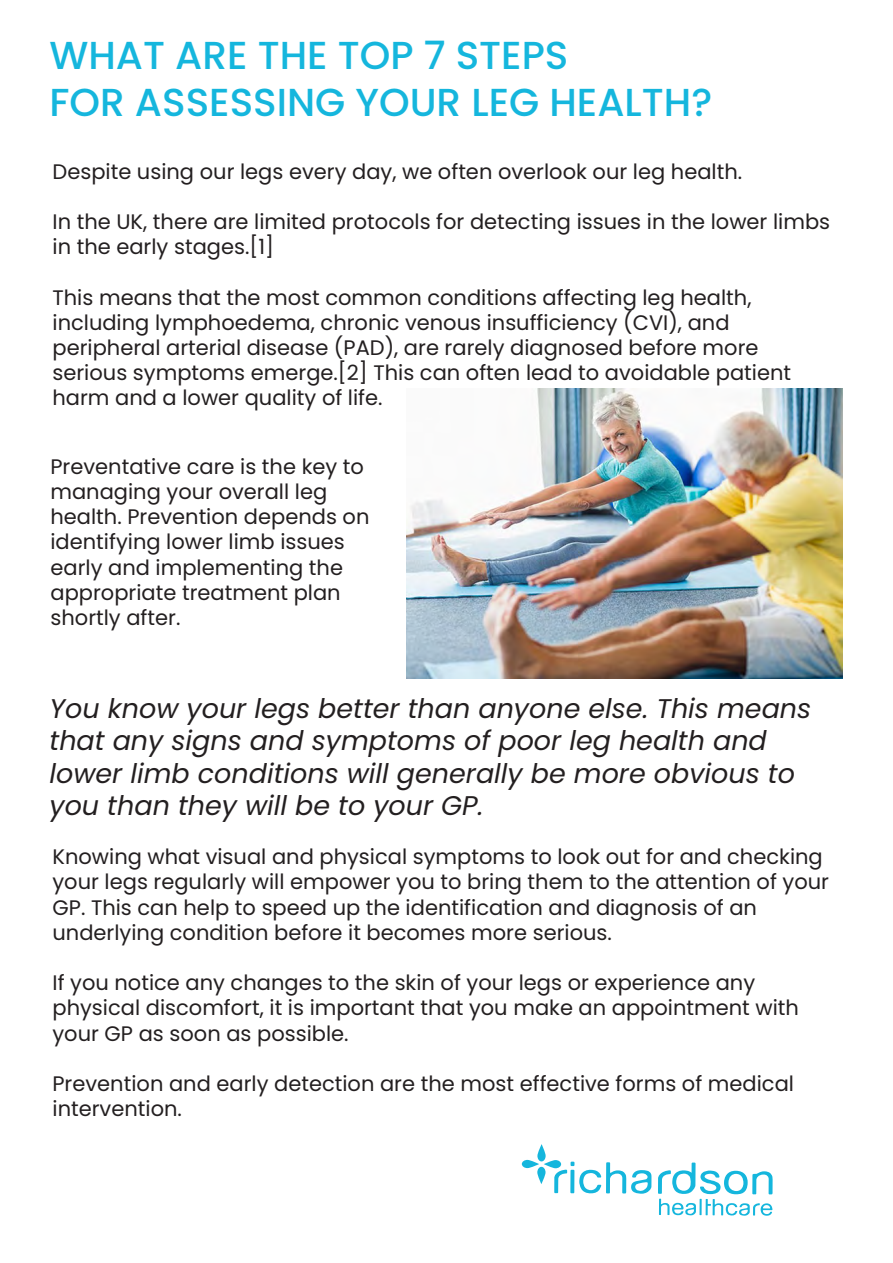
<style>
.page{position:relative;width:893px;height:1263px;background:#fff}
.page>*{position:absolute;margin:0;border:0;box-sizing:border-box;transform-origin:0 0}
.t1{font:500 39px/46.8px "Poppins";color:#15b6dd}
.t2{font:italic 27px/32.4px "Poppins";color:#231f20}
.t3{font:21px/25.2px "Poppins";color:#231f20}
</style>
<div class="page">
<svg style="left:658px;top:1162px;width:115px;height:54px"></svg>
<svg style="left:522px;top:1144px;width:129px;height:50px"></svg>
<img style="left:406px;top:389px;width:436px;height:290px">
<h1 class="t1" style="left:50px;top:32px;width:664px">WHAT ARE THE TOP 7 STEPS<br>FOR ASSESSING YOUR LEG HEALTH?</h1>
<p class="t3" style="left:52px;top:159px;width:691px">Despite using our legs every day, we often overlook our leg health.</p>
<p class="t3" style="left:52px;top:209px;width:779px">In the UK, there are limited protocols for detecting issues in the lower limbs in the early stages.[1]</p>
<p class="t3" style="left:52px;top:285px;width:740px">This means that the most common conditions affecting leg health, including lymphoedema, chronic venous insufficiency (CVI), and peripheral arterial disease (PAD), are rarely diagnosed before more serious symptoms emerge.[2] This can often lead to avoidable patient harm and a lower quality of life.</p>
<p class="t3" style="left:50px;top:454px;width:320px">Preventative care is the key to managing your overall leg health. Prevention depends on identifying lower limb issues early and implementing the appropriate treatment plan shortly after.</p>
<p class="t2" style="left:50px;top:692px;width:763px">You know your legs better than anyone else. This means that any signs and symptoms of poor leg health and lower limb conditions will generally be more obvious to you than they will be to your GP.</p>
<p class="t3" style="left:52px;top:844px;width:778px">Knowing what visual and physical symptoms to look out for and checking your legs regularly will empower you to bring them to the attention of your GP. This can help to speed up the identification and diagnosis of an underlying condition before it becomes more serious.</p>
<p class="t3" style="left:52px;top:970px;width:748px">If you notice any changes to the skin of your legs or experience any physical discomfort, it is important that you make an appointment with your GP as soon as possible.</p>
<p class="t3" style="left:52px;top:1071px;width:743px">Prevention and early detection are the most effective forms of medical intervention.</p>
</div>
